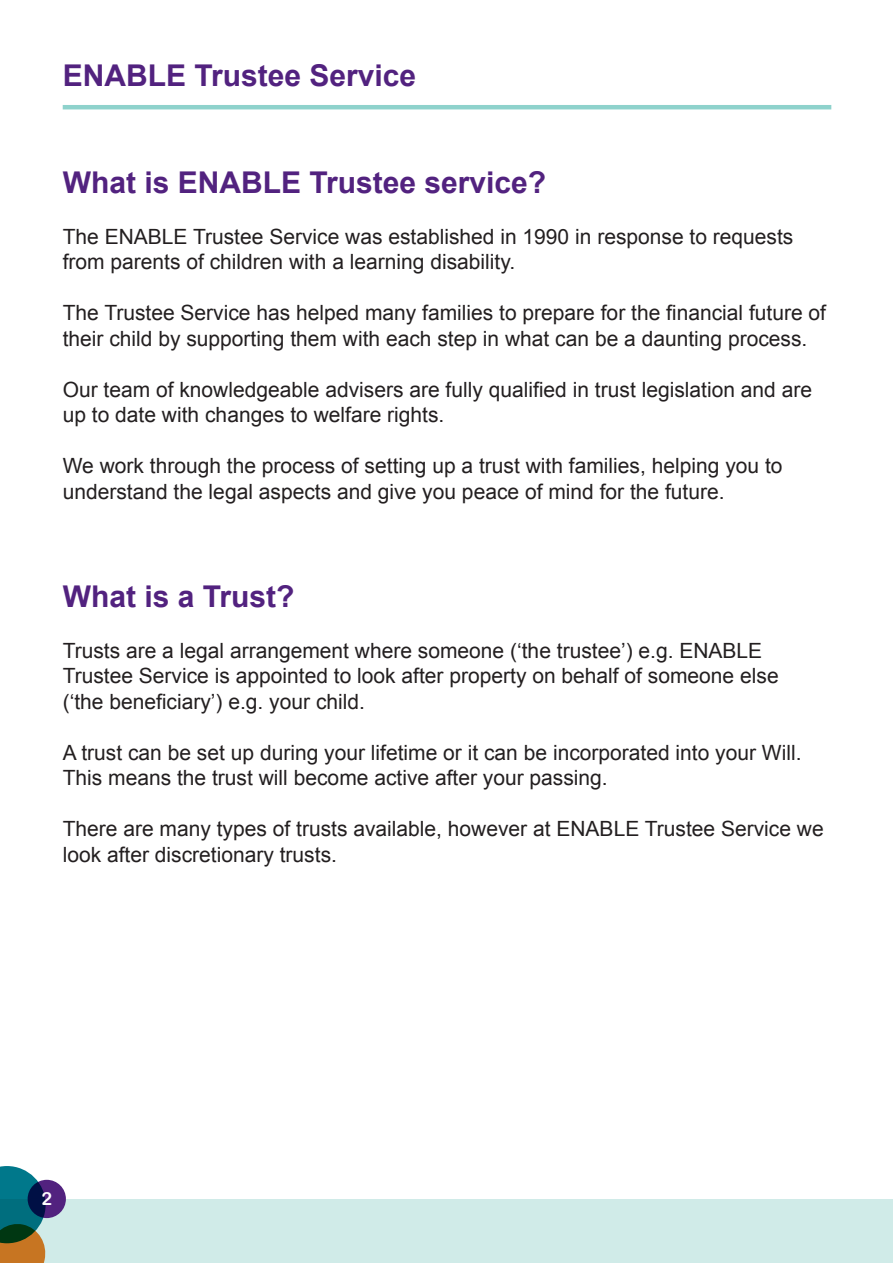
<style>
.page{position:relative;width:893px;height:1263px;background:#fff}
.page>*{position:absolute;margin:0;border:0;box-sizing:border-box;transform-origin:0 0}
.t1{font:700 30px "Arial";color:#52227f}
.Info1_Bullets_copy{font:21px/25.5px "Arial";color:#231f20}
.PStyle3_Bold_Black{font:18px "Arial Rounded MT Bold";color:#fff}
</style>
<div class="page">
<div style="left:0;top:1199px;width:893px;height:64px;background:#d0ebe8"></div>
<div style="left:28px;top:1180px;width:38px;height:38px;background:#52227f;border-radius:50%"></div>
<svg style="left:0;top:1166px;width:48px;height:97px;background:#4b7069"></svg>
<hr style="left:63px;top:105px;width:768px;height:4px;background:#8ed2cc">
<p class="t1" style="left:63px;top:55px;width:355px">ENABLE Trustee Service</p>
<p class="t1" style="left:63px;top:162px;width:485px">What is ENABLE Trustee service?</p>
<p class="Info1_Bullets_copy" style="left:63px;top:224px;width:732px">The ENABLE Trustee Service was established in 1990 in response to requests from parents of children with a learning disability.</p>
<p class="Info1_Bullets_copy" style="left:63px;top:300px;width:765px">The Trustee Service has helped many families to prepare for the financial future of their child by supporting them with each step in what can be a daunting process.</p>
<p class="Info1_Bullets_copy" style="left:63px;top:377px;width:751px">Our team of knowledgeable advisers are fully qualified in trust legislation and are up to date with changes to welfare rights.</p>
<p class="Info1_Bullets_copy" style="left:63px;top:453px;width:721px">We work through the process of setting up a trust with families, helping you to understand the legal aspects and give you peace of mind for the future.</p>
<p class="t1" style="left:63px;top:576px;width:233px">What is a Trust?</p>
<p class="Info1_Bullets_copy" style="left:63px;top:638px;width:717px">Trusts are a legal arrangement where someone (‘the trustee’) e.g. ENABLE<br>Trustee Service is appointed to look after property on behalf of someone else</p>
<p class="Info1_Bullets_copy" style="left:63px;top:689px;width:304px">(‘the beneficiary’) e.g. your child.</p>
<p class="Info1_Bullets_copy" style="left:63px;top:740px;width:740px">A trust can be set up during your lifetime or it can be incorporated into your Will.<br>This means the trust will become active after your passing.</p>
<p class="Info1_Bullets_copy" style="left:63px;top:816px;width:762px">There are many types of trusts available, however at ENABLE Trustee Service we look after discretionary trusts.</p>
<p class="PStyle3_Bold_Black" style="left:41px;top:1188px;width:12px">2</p>
</div>
